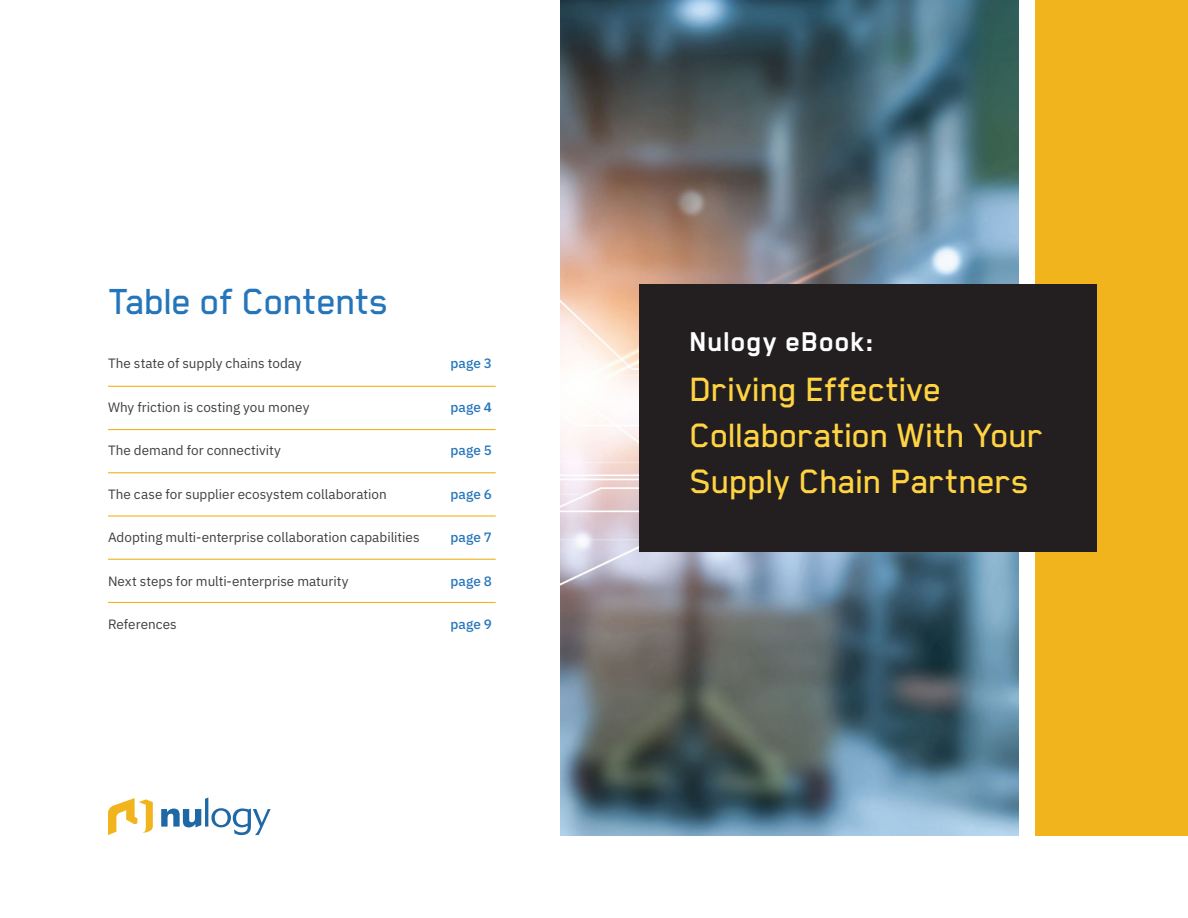
<style>
.page{position:relative;width:1188px;height:918px;background:#fff}
.page>*{position:absolute;margin:0;border:0;box-sizing:border-box;transform-origin:0 0}
.t1{font:500 42px "Blender";letter-spacing:-.01em;color:#2575bb}
.t2{font:500 39px/46.5px "Blender";letter-spacing:-.01em;color:#ffd342}
.t3{font:700 31.5px "Blender";letter-spacing:.02em;color:#fff}
.Body{font:13.5px "IBM Plex Sans";color:#3e3e3f}
.Body-2{font:500 13.5px "IBM Plex Sans";letter-spacing:.005em;color:#2575bb}
.s1{font-weight:600}
</style>
<div class="page">
<img style="left:560px;top:0;width:458px;height:835px">
<div style="left:1036px;top:0;width:152px;height:835px;background:#f1b41c"></div>
<hr style="left:108px;top:386px;width:388px;height:1px;background:#f1b41c">
<hr style="left:108px;top:429px;width:388px;height:1px;background:#f1b41c">
<hr style="left:108px;top:472px;width:388px;height:1px;background:#f1b41c">
<hr style="left:108px;top:515px;width:388px;height:2px;background:#f1b41c">
<hr style="left:108px;top:559px;width:388px;height:1px;background:#f1b41c">
<hr style="left:108px;top:602px;width:388px;height:1px;background:#f1b41c">
<div style="left:639px;top:284px;width:458px;height:267px;background:#231f20"></div>
<svg style="left:161px;top:798px;width:110px;height:37px"></svg>
<svg style="left:108px;top:798px;width:45px;height:37px"></svg>
<p class="t1" style="left:108px;top:279px;width:282px">Table of Contents</p>
<p class="Body" style="left:108px;top:353px;width:195px">The state of supply chains today</p>
<p class="Body-2" style="left:451px;top:353px;width:43px">page 3</p>
<p class="Body" style="left:108px;top:397px;width:203px">Why friction is costing you money</p>
<p class="Body-2" style="left:451px;top:396px;width:43px">page <span class="s1">4</span></p>
<p class="Body" style="left:108px;top:440px;width:175px">The demand for connectivity</p>
<p class="Body-2" style="left:451px;top:440px;width:43px">page 5</p>
<p class="Body" style="left:108px;top:484px;width:280px">The case for supplier ecosystem collaboration</p>
<p class="Body-2" style="left:451px;top:483px;width:43px">page 6</p>
<p class="Body" style="left:108px;top:527px;width:313px">Adopting multi-enterprise collaboration capabilities</p>
<p class="Body-2" style="left:451px;top:527px;width:43px">page 7</p>
<p class="Body" style="left:108px;top:571px;width:242px">Next steps for multi-enterprise maturity</p>
<p class="Body-2" style="left:451px;top:570px;width:43px">page 8</p>
<p class="Body" style="left:108px;top:614px;width:70px">References</p>
<p class="Body-2" style="left:451px;top:614px;width:43px">page 9</p>
<p class="t3" style="left:689px;top:324px;width:186px">Nulogy eBook:</p>
<p class="t2" style="left:689px;top:365px;width:355px">Driving Effective<br>Collaboration With Your<br>Supply Chain Partners</p>
</div>
